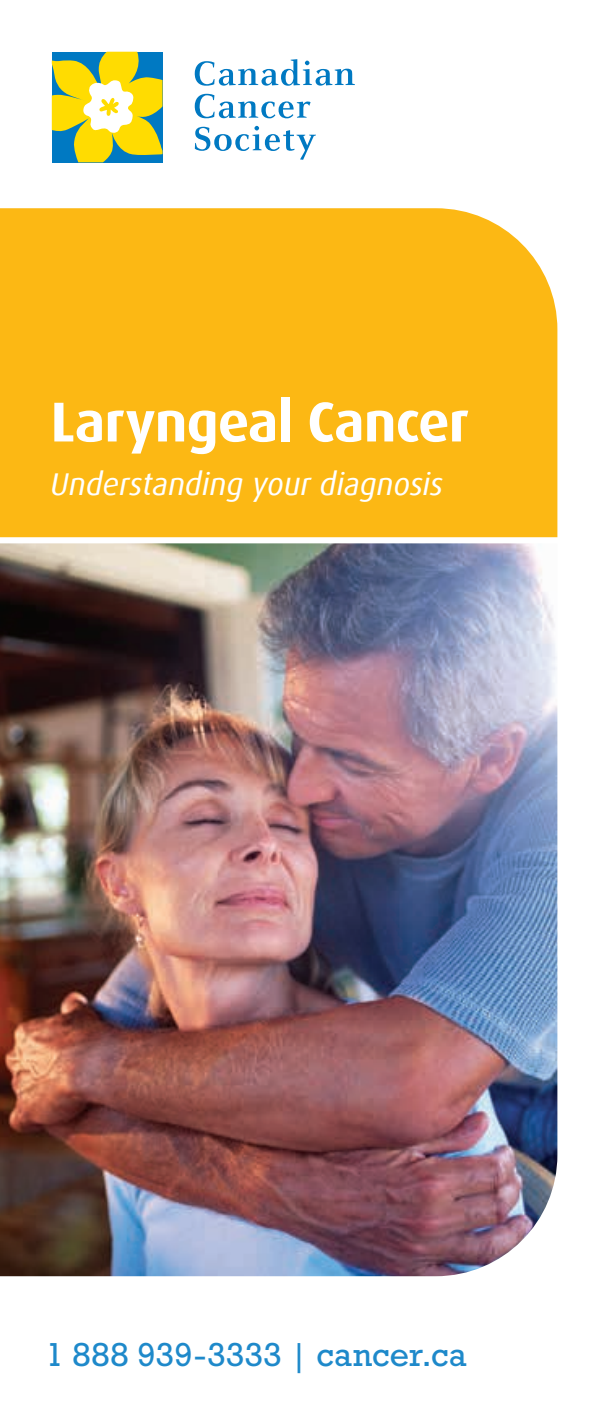
<style>
.page{position:relative;width:608px;height:1418px;background:#fff}
.page>*{position:absolute;margin:0;border:0;box-sizing:border-box;transform-origin:0 0}
.t1{font:700 56.25px "Dax Offc";letter-spacing:-.015em;color:#fff}
.t2{font:33.75px "Rockwell Std";letter-spacing:.01em;color:#1e89ca}
.t3{font:italic 31.5px "Dax Offc";color:#fff}
</style>
<div class="page">
<div style="left:0;top:208px;width:557px;height:329px;background:#fcb814"></div>
<img style="left:0;top:543px;width:557px;height:733px">
<svg style="left:52px;top:52px;width:110px;height:110px;background:#bcc756"></svg>
<svg style="left:194px;top:59px;width:161px;height:27px"></svg>
<svg style="left:194px;top:94px;width:116px;height:24px"></svg>
<svg style="left:195px;top:126px;width:121px;height:34px"></svg>
<h1 class="t1" style="left:51px;top:386px;width:420px">Laryngeal Cancer</h1>
<p class="t3" style="left:51px;top:464px;width:394px">Understanding your diagnosis</p>
<p class="t2" style="left:46px;top:1335px;width:422px">1 888 939-3333 | cancer.ca</p>
</div>
